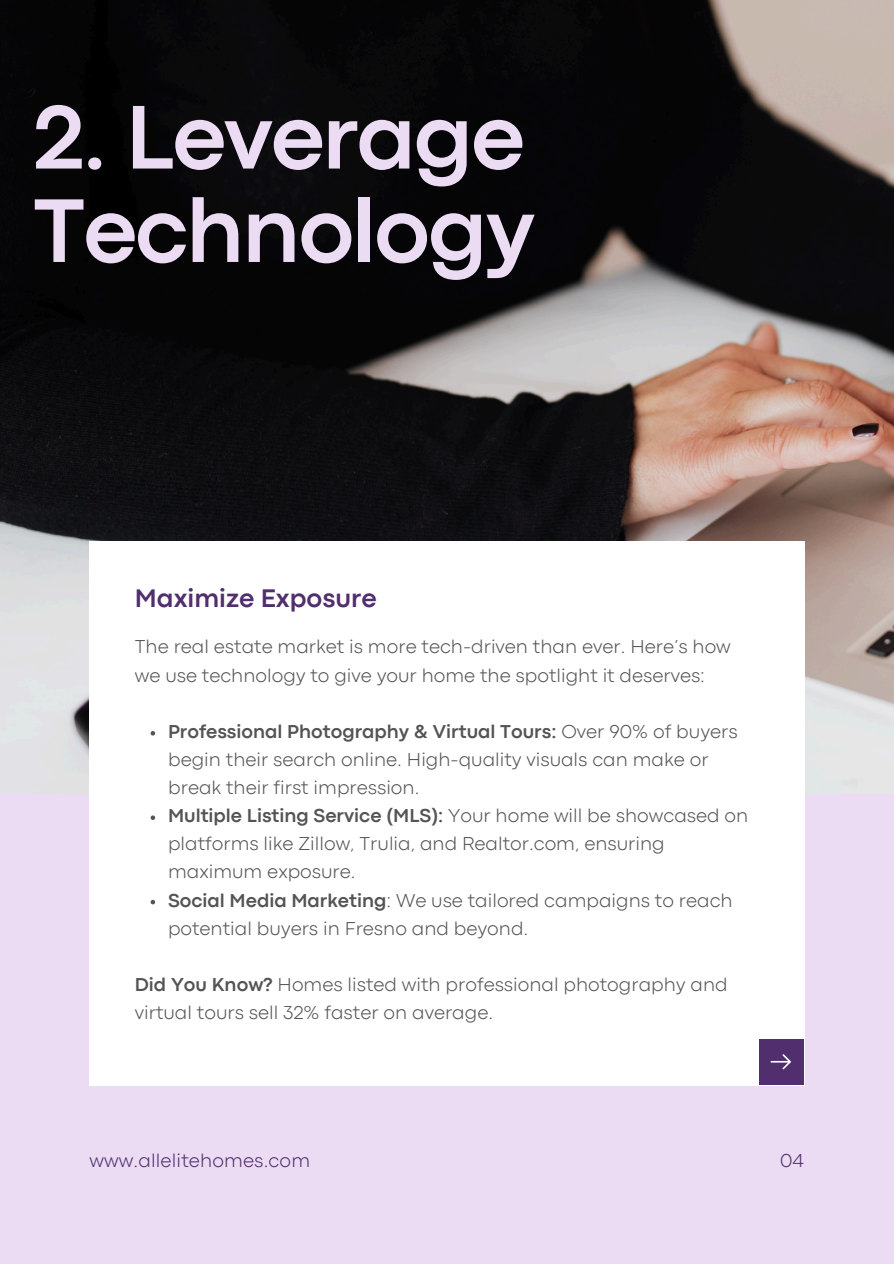
<style>
.page{position:relative;width:894px;height:1264px;background:#fff}
.page>*{position:absolute;margin:0;border:0;box-sizing:border-box;transform-origin:0 0}
.t1{font:700 94.2px/93.3px "Codec Pro";letter-spacing:-.025em;color:#ebdbf3}
.t2{font:700 26.55px "Codec Pro";color:#512e6e}
.t3{font:300 19.5px/28.2px "Codec Pro";color:#545454}
.t4{font:300 19.5px "Codec Pro";letter-spacing:.01em;color:#512e6e}
.s1{font-weight:700}
</style>
<div class="page">
<div style="left:0;top:0;width:893px;height:1263px;background:#ebdbf3"></div>
<img style="left:0;top:0;width:893px;height:793px">
<div style="left:89px;top:541px;width:714px;height:544px;background:#fff"></div>
<div style="left:758px;top:1039px;width:45px;height:45px;background:#512e6e"></div>
<svg style="left:770px;top:1054px;width:21px;height:15px"></svg>
<svg style="left:151px;top:731px;width:4px;height:4px"></svg>
<svg style="left:151px;top:815px;width:4px;height:5px"></svg>
<svg style="left:151px;top:899px;width:4px;height:5px"></svg>
<p class="t1" style="left:33px;top:98px;width:503px">2. Leverage<br>Technology</p>
<p class="t2" style="left:135px;top:589px;width:243px">Maximize Exposure</p>
<p class="t3" style="left:135px;top:634px;width:597px">The real estate market is more tech-driven than ever. Here’s how we use technology to give your home the spotlight it deserves:</p>
<h2 class="t3" style="left:168px;top:718px;width:571px"><span class="s1">Professional Photography &amp; Virtual Tours:</span> Over 90% of buyers begin their search online. High-quality visuals can make or break their first impression.</h2>
<p class="t3" style="left:168px;top:803px;width:581px"><span class="s1">Multiple Listing Service (MLS):</span> Your home will be showcased on platforms like Zillow, Trulia, and Realtor.com, ensuring maximum exposure.</p>
<p class="t3" style="left:168px;top:887px;width:566px"><span class="s1">Social Media Marketing</span>: We use tailored campaigns to reach potential buyers in Fresno and beyond.</p>
<p class="t3" style="left:135px;top:971px;width:594px"><span class="s1">Did You Know?</span> Homes listed with professional photography and virtual tours sell 32% faster on average.</p>
<p class="t4" style="left:89px;top:1153px;width:222px">www.allelitehomes.com</p>
<p class="t4" style="left:780px;top:1153px;width:25px">04</p>
</div>
